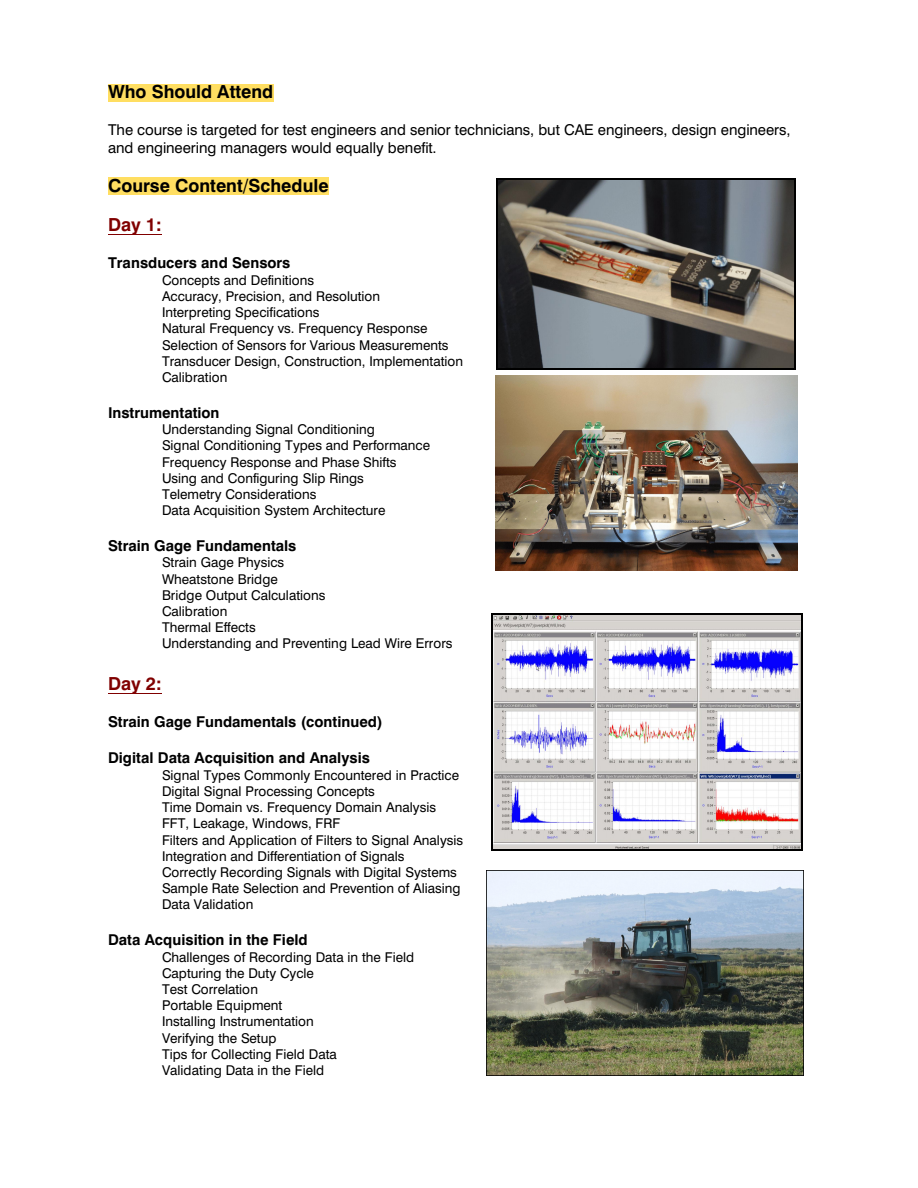
<style>
.page{position:relative;width:918px;height:1188px;background:#fff}
.page>*{position:absolute;margin:0;border:0;box-sizing:border-box;transform-origin:0 0}
.t1{font:700 18px "Swiss 721 BT";color:#000}
.t2{font:700 18px "Swiss 721 BT";color:#800000}
.t3{font:700 15px "Swiss 721 BT";color:#000}
.t4{font:15px/18px "Swiss 721 BT";color:#000}
.t5{font:13.5px/16.2px "Swiss 721 BT";color:#000}
</style>
<div class="page">
<img style="left:495px;top:375px;width:303px;height:196px">
<img style="left:486px;top:871px;width:317px;height:205px">
<div style="left:108px;top:84px;width:165px;height:18px;background:#ffde61"></div>
<div style="left:108px;top:177px;width:221px;height:18px;background:#ffde61"></div>
<hr style="left:108px;top:234px;width:54px;height:1px;background:#800000">
<hr style="left:108px;top:693px;width:54px;height:1px;background:#800000">
<img style="left:498px;top:180px;width:297px;height:189px">
<hr style="left:496px;top:178px;width:2px;height:192px;background:#000">
<hr style="left:795px;top:178px;width:1px;height:192px;background:#000">
<hr style="left:496px;top:178px;width:300px;height:1px;background:#000">
<hr style="left:496px;top:369px;width:300px;height:1px;background:#000">
<img style="left:493px;top:615px;width:309px;height:234px">
<hr style="left:491px;top:613px;width:2px;height:237px;background:#000">
<hr style="left:802px;top:613px;width:1px;height:237px;background:#000">
<hr style="left:491px;top:613px;width:312px;height:2px;background:#000">
<hr style="left:491px;top:849px;width:312px;height:1px;background:#000">
<h1 class="t1" style="left:108px;top:85px;width:167px">Who Should Attend</h1>
<p class="t4" style="left:108px;top:122px;width:684px">The course is targeted for test engineers and senior technicians, but CAE engineers, design engineers, and engineering managers would equally benefit.</p>
<h1 class="t1" style="left:108px;top:178px;width:222px">Course Content/Schedule</h1>
<h1 class="t2" style="left:108px;top:218px;width:55px">Day 1:</h1>
<p class="t3" style="left:108px;top:257px;width:184px">Transducers and Sensors</p>
<p class="t5" style="left:162px;top:273px;width:303px">Concepts and Definitions<br>Accuracy, Precision, and Resolution<br>Interpreting Specifications<br>Natural Frequency vs. Frequency Response Selection of Sensors for Various Measurements Transducer Design, Construction, Implementation Calibration</p>
<p class="t3" style="left:108px;top:406px;width:113px">Instrumentation</p>
<p class="t5" style="left:162px;top:423px;width:270px">Understanding Signal Conditioning<br>Signal Conditioning Types and Performance Frequency Response and Phase Shifts Using and Configuring Slip Rings<br>Telemetry Considerations<br>Data Acquisition System Architecture</p>
<p class="t3" style="left:108px;top:539px;width:190px">Strain Gage Fundamentals</p>
<p class="t5" style="left:162px;top:556px;width:292px">Strain Gage Physics<br>Wheatstone Bridge<br>Bridge Output Calculations<br>Calibration<br>Thermal Effects<br>Understanding and Preventing Lead Wire Errors</p>
<h1 class="t2" style="left:108px;top:677px;width:55px">Day 2:</h1>
<p class="t3" style="left:108px;top:716px;width:276px">Strain Gage Fundamentals (continued)</p>
<p class="t3" style="left:108px;top:752px;width:263px">Digital Data Acquisition and Analysis</p>
<p class="t5" style="left:162px;top:768px;width:303px">Signal Types Commonly Encountered in Practice Digital Signal Processing Concepts<br>Time Domain vs. Frequency Domain Analysis FFT, Leakage, Windows, FRF<br>Filters and Application of Filters to Signal Analysis Integration and Differentiation of Signals<br>Correctly Recording Signals with Digital Systems Sample Rate Selection and Prevention of Aliasing Data Validation</p>
<p class="t3" style="left:108px;top:934px;width:201px">Data Acquisition in the Field</p>
<p class="t5" style="left:162px;top:950px;width:254px">Challenges of Recording Data in the Field<br>Capturing the Duty Cycle<br>Test Correlation<br>Portable Equipment<br>Installing Instrumentation<br>Verifying the Setup<br>Tips for Collecting Field Data<br>Validating Data in the Field</p>
</div>
